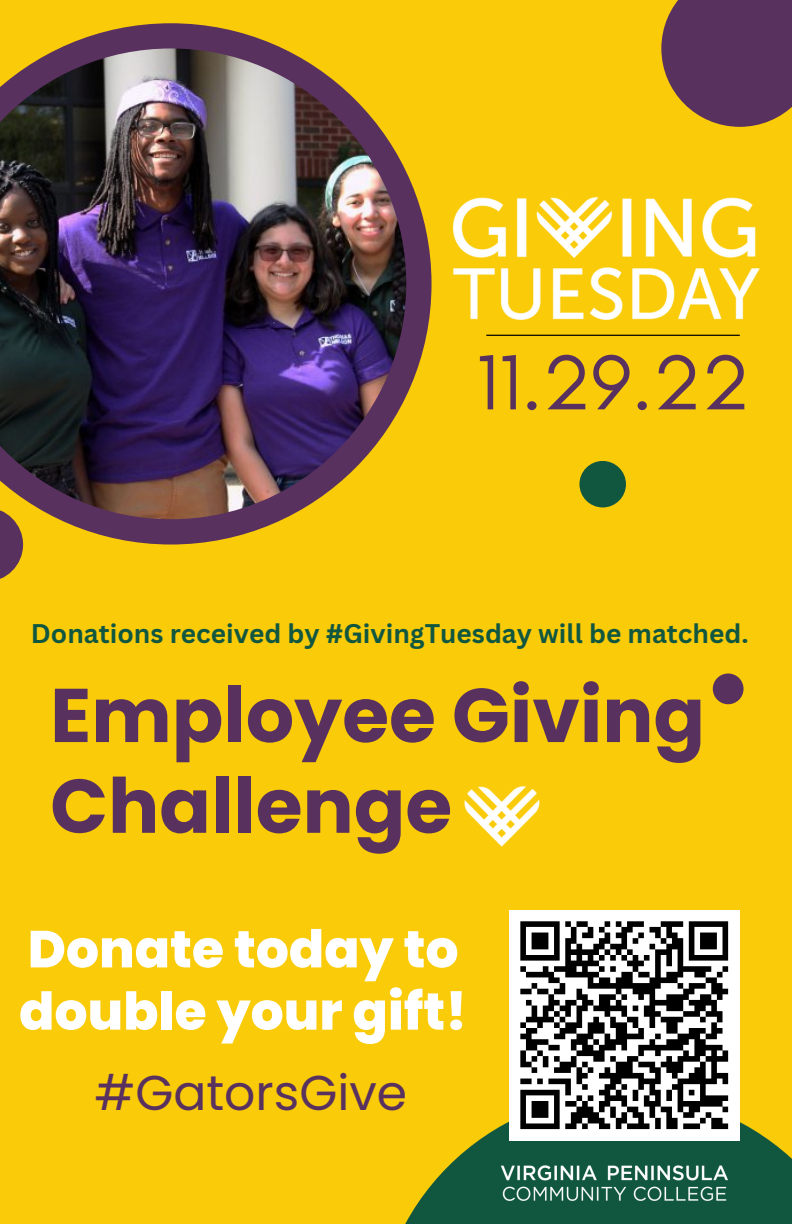
<style>
.page{position:relative;width:792px;height:1224px;background:#facb09}
.page>*{position:absolute;margin:0;border:0;box-sizing:border-box;transform-origin:0 0}
.t1{font:79.1px "Glacial Indifference";color:#59315f}
.t2{font:700 76px/90.8px "Poppins";color:#59315f}
.t3{font:800 52px/62.2px "Poppins";color:#fff}
.t4{font:48.9px "Poppins";color:#59315f}
.t5{font:700 26.3px "Canva Sans";color:#115740}
</style>
<div class="page">
<svg style="left:23px;top:23px;width:409px;height:522px"></svg>
<img style="left:0;top:48px;width:406px;height:471px">
<div style="left:579px;top:461px;width:47px;height:46px;background:#115740;border-radius:50%"></div>
<svg style="left:405px;top:1094px;width:387px;height:130px;fill:#115740"></svg>
<div style="left:713px;top:674px;width:31px;height:30px;background:#59315f;border-radius:50%"></div>
<svg style="left:0;top:508px;width:23px;height:71px"></svg>
<img style="left:453px;top:198px;width:307px;height:121px">
<hr style="left:486px;top:335px;width:254px;height:1px;background:#000">
<div style="left:509px;top:910px;width:230px;height:230px;background:#fff"></div>
<svg style="left:520px;top:921px;width:209px;height:209px"></svg>
<svg style="left:661px;top:0;width:131px;height:127px;background:#6c4354"></svg>
<img style="left:464px;top:787px;width:76px;height:60px">
<img style="left:494px;top:1156px;width:237px;height:55px">
<h1 class="t1" style="left:476px;top:334px;width:276px">11.29.22</h1>
<p class="t5" style="left:31px;top:615px;width:719px">Donations received by #GivingTuesday will be matched.</p>
<h2 class="t2" style="left:50px;top:670px;width:656px">Employee Giving<br>Challenge</h2>
<h3 class="t3" style="left:19px;top:918px;width:450px">Donate today to double your gift!</h3>
<h3 class="t4" style="left:94px;top:1059px;width:314px">#GatorsGive</h3>
</div>
